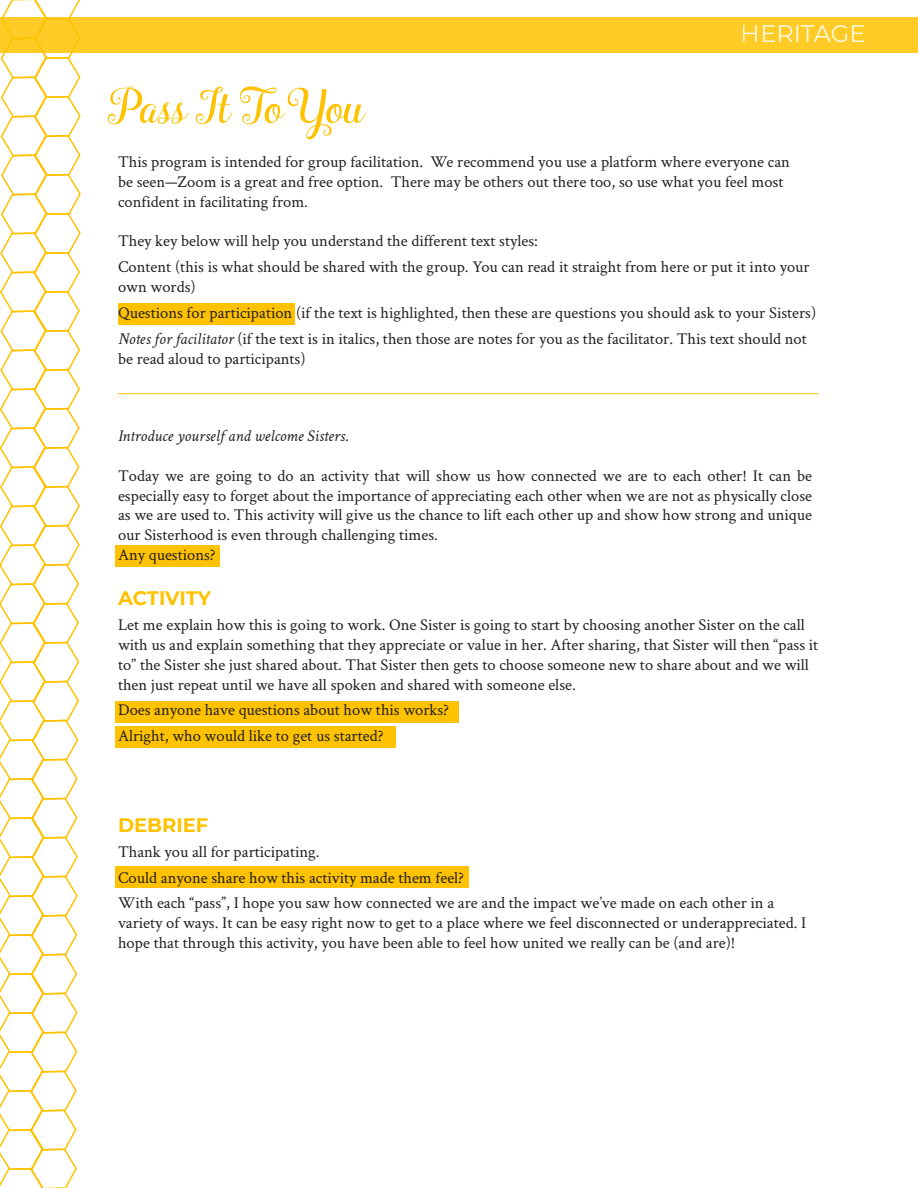
<style>
.page{position:relative;width:918px;height:1188px;background:#fff}
.page>*{position:absolute;margin:0;border:0;box-sizing:border-box;transform-origin:0 0}
.t1{font:54px "Ciao Bella";color:#fec200}
.t2{font:24px "Montserrat";color:#fff}
.t3{font:700 19.5px "Montserrat";color:#fec200}
.t4{font:16.5px/19.8px "Crimson Text";color:#231f20}
.t5{font:italic 16.5px "Crimson Text";color:#231f20}
.s1{font-style:italic}
.s2{font-style:inherit}
</style>
<div class="page">
<div style="left:118px;top:303px;width:177px;height:22px;background:#fec200"></div>
<div style="left:115px;top:545px;width:105px;height:22px;background:#fec200"></div>
<div style="left:115px;top:866px;width:353px;height:22px;background:#fec200"></div>
<div style="left:115px;top:701px;width:344px;height:22px;background:#fec200"></div>
<div style="left:115px;top:726px;width:281px;height:22px;background:#fec200"></div>
<div style="left:0;top:17px;width:918px;height:36px;background:#fecb27"></div>
<svg style="left:0;top:0;width:81px;height:1188px"></svg>
<hr style="left:118px;top:393px;width:700px;height:1px;background:#fec200">
<p class="t1" style="left:110px;top:73px;width:255px">Pass It To You</p>
<h2 class="t2" style="left:741px;top:17px;width:126px">HERITAGE</h2>
<p class="t4" style="left:118px;top:152px;width:673px">This program is intended for group facilitation. We recommend you use a platform where everyone can be seen—Zoom is a great and free option. There may be others out there too, so use what you feel most confident in facilitating from.</p>
<p class="t4" style="left:118px;top:228px;width:693px;line-height:25.8px">They key below will help you understand the different text styles:<br>Content (this is what should be shared with the group. You can read it straight from here or put it into your</p>
<p class="t4" style="left:118px;top:273px;width:700px;line-height:25.8px">own words)<br>Questions for participation (if the text is highlighted, then these are questions you should ask to your Sisters)<br><span class="s1">Notes for facilitator</span> (if the text is <span class="s2">in</span> italics, then those are notes for you as the facilitator. This text should not</p>
<p class="t4" style="left:118px;top:348px;width:189px">be read aloud to participants)</p>
<p class="t5" style="left:118px;top:427px;width:231px">Introduce yourself and welcome Sisters.</p>
<p class="t4" style="left:118px;top:465px;width:696px;text-align:justify">Today we are going to do an activity that will show us how connected we are to each other! It can be especially easy to forget about the importance of appreciating each other when we are not as physically close as we are used to. This activity will give us the chance to lift each other up and show how strong and unique our Sisterhood is even through challenging times.</p>
<p class="t4" style="left:118px;top:544px;width:99px">Any questions?</p>
<p class="t3" style="left:118px;top:584px;width:94px">ACTIVITY</p>
<p class="t4" style="left:118px;top:614px;width:702px">Let me explain how this is going to work. One Sister is going to start by choosing another Sister on the call with us and explain something that they appreciate or value in her. After sharing, that Sister will then “pass it to” the Sister she just shared about. That Sister then gets to choose someone new to share about and we will then just repeat until we have all spoken and shared with someone else.</p>
<p class="t4" style="left:118px;top:700px;width:333px">Does anyone have questions about how this works?</p>
<p class="t4" style="left:118px;top:725px;width:267px">Alright, who would like to get us started?</p>
<p class="t3" style="left:118px;top:811px;width:92px">DEBRIEF</p>
<p class="t4" style="left:118px;top:841px;width:203px">Thank you all for participating.</p>
<p class="t4" style="left:118px;top:867px;width:348px">Could anyone share how this activity made them feel?</p>
<p class="t4" style="left:118px;top:893px;width:690px">With each “pass”, I hope you saw how connected we are and the impact we’ve made on each other in a variety of ways. It can be easy right now to get to a place where we feel disconnected or underappreciated. I hope that through this activity, you have been able to feel how united we really can be (and are)!</p>
</div>
